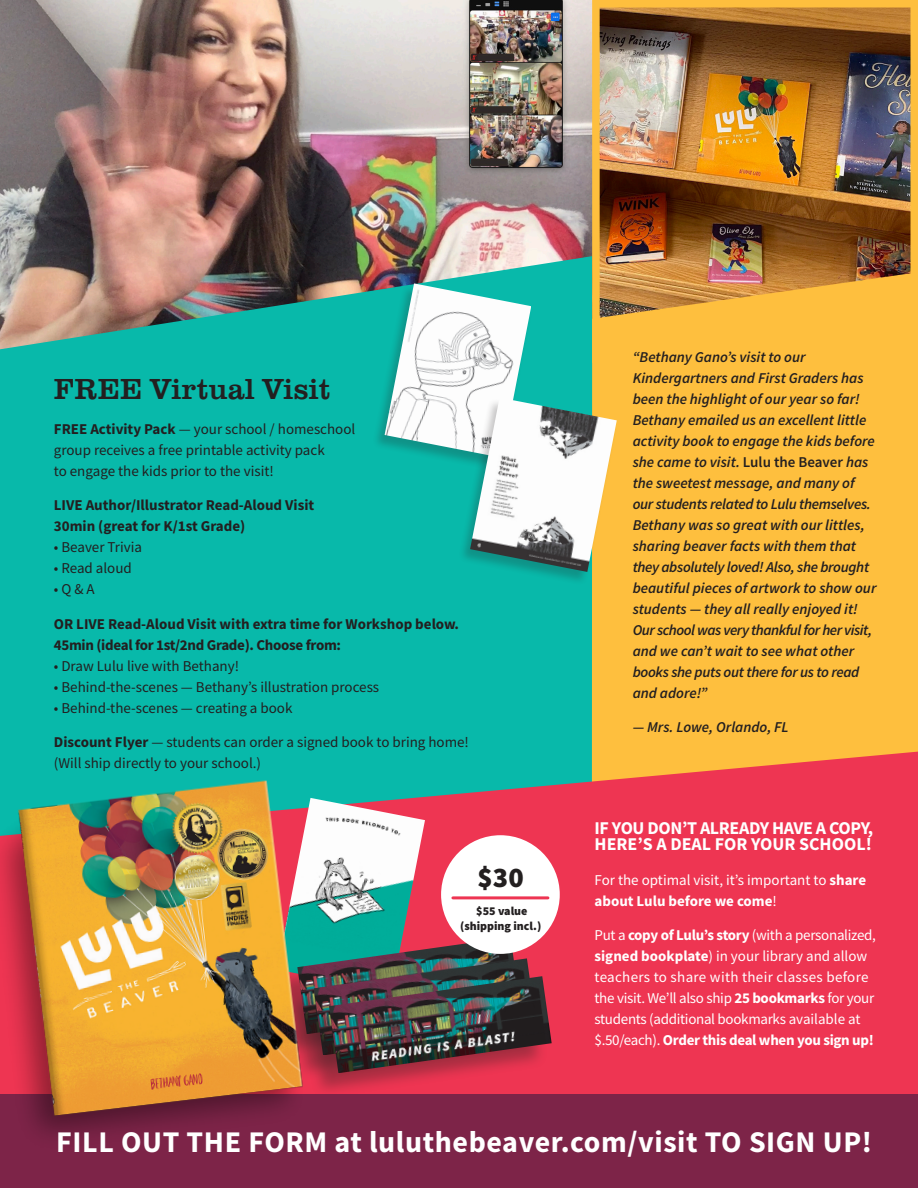
<style>
.page{position:relative;width:918px;height:1188px;background:#fff}
.page>*{position:absolute;margin:0;border:0;box-sizing:border-box;transform-origin:0 0}
.t1{font:700 30px "Source Sans Pro";letter-spacing:.02em;color:#fff}
.t2{font:30px "Clarendon URW";color:#231f20}
.t3{font:900 28.5px "Source Sans Pro";color:#231f20}
.t4{font:700 18px/16.5px "Source Sans Pro";letter-spacing:-.02em;color:#fff}
.t5{font:italic 600 15px/21px "Source Sans Pro";color:#231f20}
.t6{font:15px/21px "Source Sans Pro";color:#231f20}
.t7{font:15px/21px "Source Sans Pro";letter-spacing:-.02em;color:#fff}
.t8{font:700 15px/21px "Source Sans Pro";color:#231f20}
.t9{font:15px/21px "Source Sans Pro";color:#fff}
.t10{font:900 12px/14.4px "Source Sans Pro";color:#231f20;text-align:center}
.s1{font-weight:700}
.s2{font-style:normal}
</style>
<div class="page">
<img style="left:0;top:0;width:592px;height:256px">
<img style="left:600px;top:8px;width:310px;height:264px">
<div style="left:592px;top:272px;width:326px;height:480px;background:#febf3e"></div>
<div style="left:910px;top:0;width:8px;height:323px;background:#febf3e"></div>
<svg style="left:0;top:256px;width:592px;height:496px;fill:#08b9aa"></svg>
<svg style="left:383px;top:752px;width:535px;height:342px;fill:#ee3552"></svg>
<img style="left:383px;top:798px;width:42px;height:139px">
<img style="left:383px;top:937px;width:137px;height:21px">
<img style="left:383px;top:958px;width:153px;height:18px">
<div style="left:302px;top:979px;width:246px;height:120px;background:#231f20;opacity:.35"></div>
<img style="left:383px;top:976px;width:169px;height:97px">
<div style="left:592px;top:0;width:8px;height:363px;background:#febf3e"></div>
<div style="left:596px;top:0;width:318px;height:8px;background:#febf3e"></div>
<div style="left:441px;top:835px;width:119px;height:119px;background:#fff;border-radius:50%"></div>
<hr style="left:453px;top:896px;width:95px;height:3px;background:#ee3552">
<div style="left:0;top:1094px;width:918px;height:94px;background:#7d2448"></div>
<img style="left:0;top:722px;width:383px;height:413px">
<div style="left:373px;top:284px;width:159px;height:188px;background:#231f20;opacity:.25"></div>
<img style="left:385px;top:283px;width:146px;height:175px">
<div style="left:458px;top:399px;width:160px;height:187px;background:#231f20;opacity:.25"></div>
<img style="left:470px;top:398px;width:147px;height:174px">
<p class="t2" style="left:54px;top:367px;width:279px">FREE Virtual Visit</p>
<p class="t6" style="left:54px;top:418px;width:303px"><span class="s1">FREE Activity Pack</span> — your school / homeschool group receives a free printable activity pack<br>to engage the kids prior to the visit!</p>
<p class="t8" style="left:54px;top:495px;width:262px">LIVE Author/Illustrator Read-Aloud Visit<br>30min (great for K/1st Grade)</p>
<p class="t6" style="left:54px;top:537px;width:90px">• Beaver Trivia</p>
<p class="t6" style="left:54px;top:558px;width:80px">• Read aloud</p>
<p class="t6" style="left:54px;top:579px;width:42px">• Q &amp; A</p>
<p class="t8" style="left:54px;top:613px;width:407px">OR LIVE Read-Aloud Visit with extra time for Workshop below.<br>45min (ideal for 1st/2nd Grade). Choose from:</p>
<p class="t6" style="left:54px;top:655px;width:187px">• Draw Lulu live with Bethany!</p>
<p class="t6" style="left:54px;top:676px;width:327px">• Behind-the-scenes — Bethany’s illustration process</p>
<p class="t6" style="left:54px;top:697px;width:240px">• Behind-the-scenes — creating a book</p>
<p class="t6" style="left:54px;top:732px;width:417px"><span class="s1">Discount Flyer</span> — students can order a signed book to bring home! (Will ship directly to your school.)</p>
<p class="t3" style="left:478px;top:857px;width:48px">$30</p>
<p class="t10" style="left:460px;top:904px;width:83px">$55 value (shipping incl.)</p>
<p class="t5" style="left:633px;top:346px;width:245px">“Bethany Gano’s visit to our Kindergartners and First Graders has been the highlight of our year so far!<br>Bethany emailed us an excellent little activity book to engage the kids before she came to visit. <span class="s2">Lulu the Beaver</span> has the sweetest message, and many of our students related to Lulu themselves.<br>Bethany was so great with our littles, sharing beaver facts with them that they absolutely loved! Also, she brought beautiful pieces of artwork to show our students — they all really enjoyed it!<br>Our school was very thankful for her visit, and we can’t wait to see what other books she puts out there for us to read and adore!”</p>
<p class="t5" style="left:633px;top:717px;width:158px">— Mrs. Lowe, Orlando, FL</p>
<p class="t4" style="left:595px;top:819px;width:280px">IF YOU DON’T ALREADY HAVE A COPY,<br>HERE’S A DEAL FOR YOUR SCHOOL!</p>
<p class="t9" style="left:595px;top:869px;width:273px">For the optimal visit, it’s important to <span class="s1">share about Lulu before we come</span>!</p>
<p class="t7" style="left:595px;top:925px;width:283px">Put a <span class="s1">copy of Lulu’s story</span> (with a personalized, <span class="s1">signed bookplate</span>) in your library and allow teachers to share with their classes before the visit. We’ll also ship <span class="s1">25 bookmarks</span> for your students (additional bookmarks available at $.50/each). <span class="s1">Order this deal when you sign up!</span></p>
<p class="t1" style="left:56px;top:1122px;width:817px">FILL OUT THE FORM at luluthebeaver.com/visit TO SIGN UP!</p>
</div>
